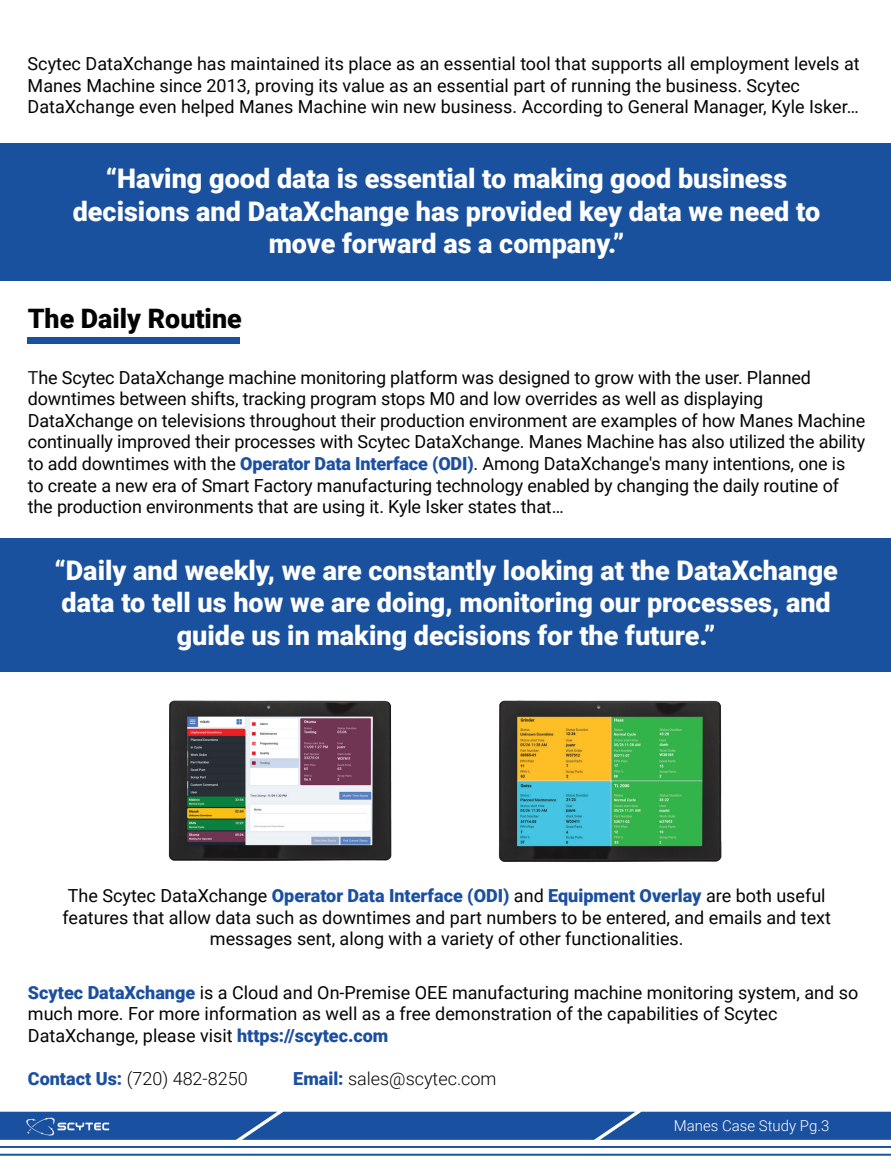
<style>
.page{position:relative;width:891px;height:1161px;background:#fff}
.page>*{position:absolute;margin:0;border:0;box-sizing:border-box;transform-origin:0 0}
.t1{font:900 27px/32.4px "Roboto";color:#fff;text-align:center}
.t2{font:900 26.85px "Roboto";color:#040503}
.t3{font:18px/21.6px "Roboto";letter-spacing:-.01em;color:#040503}
.t4{font:300 18px "Roboto";color:#040503}
.t5{font:300 15px "Roboto";color:#fff}
.s1{color:#231f20}
.s2{font-weight:900;color:#1b4fa0}
</style>
<div class="page">
<img style="left:498px;top:700px;width:224px;height:162px">
<hr style="left:0;top:1146px;width:891px;height:2px;background:#19509f">
<hr style="left:0;top:1154px;width:891px;height:2px;background:#19509f">
<div style="left:0;top:1112px;width:891px;height:28px;background:#19509f"></div>
<img style="left:26px;top:1118px;width:84px;height:19px">
<div style="left:0;top:538px;width:891px;height:134px;background:#19519f"></div>
<div style="left:27px;top:337px;width:213px;height:7px;background:#19519f"></div>
<div style="left:0;top:143px;width:891px;height:137px;background:#19519f"></div>
<img style="left:168px;top:700px;width:224px;height:161px">
<p class="t3" style="left:28px;top:52px;width:834px">Scytec DataXchange has maintained its place as an essential tool that supports all employment levels at<br>Manes Machine since 2013, proving its value as an essential part of running the business. Scytec<br>DataXchange even helped Manes Machine win new business. According to General Manager, Kyle Isker…</p>
<h1 class="t1" style="left:73px;top:162px;width:749px">“Having good data is essential to making good business decisions and DataXchange has provided key data we need to move forward as a company.”</h1>
<h2 class="t2" style="left:28px;top:300px;width:216px">The Daily Routine</h2>
<p class="t3" style="left:28px;top:366px;width:839px"><span class="s1">T</span>he Scytec DataXchange machine monitoring platform was designed to grow with the user. Planned downtimes between shifts, tracking program stops M0 and low overrides as well as displaying DataXchange on televisions throughout their production environment are examples of how Manes Machine continually improved their processes with Scytec DataXchange. Manes Machine has also utilized the ability to add downtimes with the <span class="s2">Operator Data Interface (ODI)</span>. Among DataXchange's many intentions, one is to create a new era of Smart Factory manufacturing technology enabled by changing the daily routine of the production environments that are using it. Kyle Isker states that…</p>
<h1 class="t1" style="left:54px;top:553px;width:785px">“Daily and weekly, we are constantly looking at the DataXchange data to tell us how we are doing, monitoring our processes, and guide us in making decisions for the future.”</h1>
<p class="t3" style="left:63px;top:884px;width:770px;text-align:center">The Scytec DataXchange <span class="s2">Operator Data Interface (ODI)</span> and <span class="s2">Equipment Overlay</span> are both useful features that allow data such as downtimes and part numbers to be entered, and emails and text messages sent, along with a variety of other functionalities.</p>
<p class="t3" style="left:28px;top:981px;width:832px"><span class="s2">Scytec DataXchange</span> is a Cloud and On-Premise OEE manufacturing machine monitoring system, and so much more. For more information as well as a free demonstration of the capabilities of Scytec<br>DataXchange, please visit <span class="s2">https://scytec.com</span></p>
<p class="t4" style="left:28px;top:1066px;width:221px"><span class="s2">Contact Us:</span> (720) 482-8250</p>
<p class="t4" style="left:293px;top:1066px;width:205px"><span class="s2">Email:</span> sales@scytec.com</p>
<p class="t5" style="left:674px;top:1115px;width:157px">Manes Case Study Pg.3</p>
</div>
